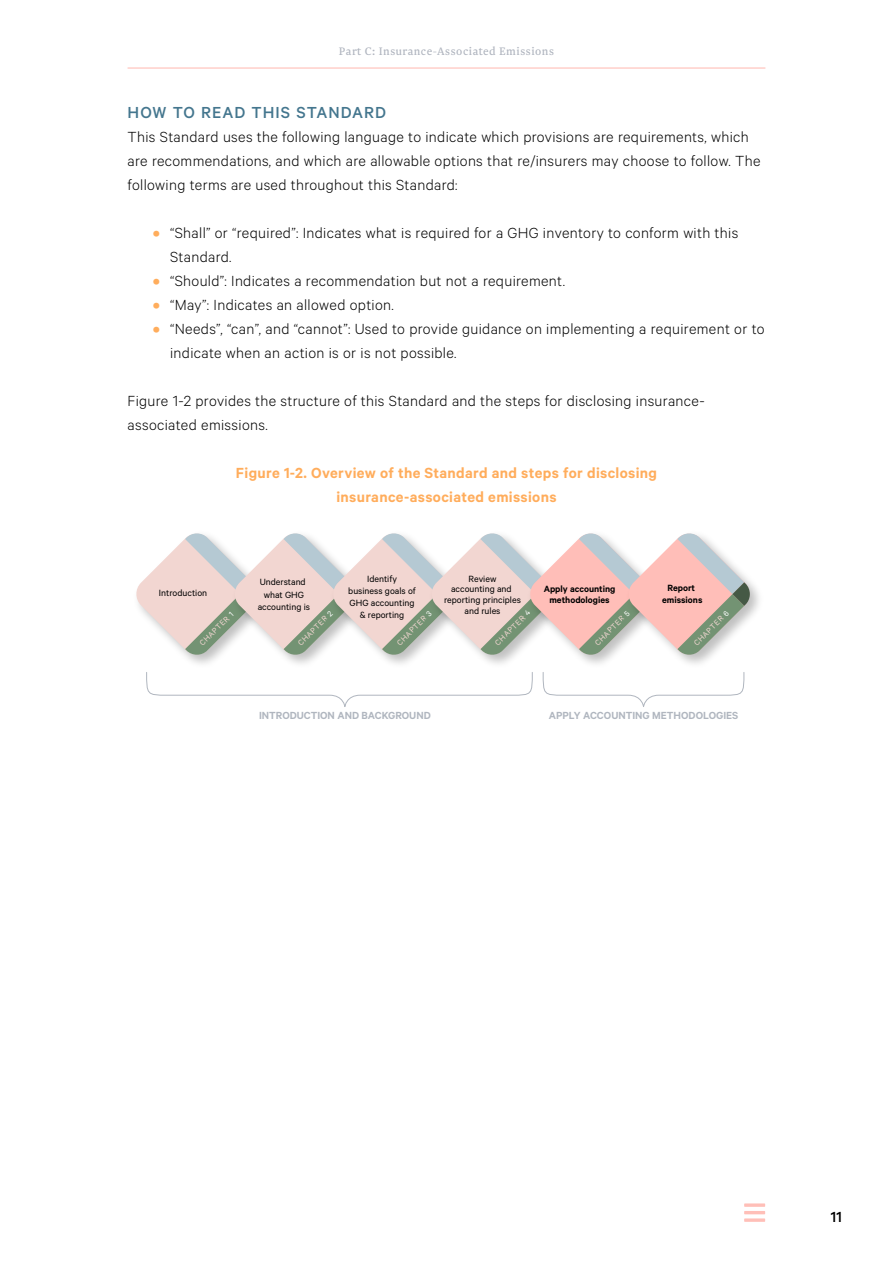
<style>
.page{position:relative;width:893px;height:1263px;background:#fff}
.page>*{position:absolute;margin:0;border:0;box-sizing:border-box;transform-origin:0 0}
.t1{font:500 18px "Calibre";letter-spacing:.05em;color:#44768e}
.t2{font:300 16.5px/24px "Calibre";letter-spacing:.02em;color:#000}
.Image_caption{font:600 16.5px/24px "Calibre";letter-spacing:.02em;color:#ffad5c;text-align:center}
.t3{font:500 16.5px "Calibre";color:#000}
.t4{font:12.75px "Newzald";letter-spacing:.04em;color:#b0b5bf}
.t5{font:600 11.55px "Calibre";color:#b0b6bf}
.t6{font:10.2px/12.1px "Calibre";color:#000;text-align:center}
.t7{font:600 10.2px/10.8px "Calibre";color:#000;text-align:center}
.t8{font:8.7px "Calibre";color:#f2d6d1}
.s1{font-weight:900;color:#ffad5c}
.s2{color:#fff}
</style>
<div class="page">
<hr style="left:128px;top:67px;width:637px;height:2px;background:#ffbfb8">
<svg style="left:135px;top:532px;width:616px;height:124px"></svg>
<svg style="left:146px;top:672px;width:387px;height:35px"></svg>
<svg style="left:542px;top:672px;width:203px;height:35px"></svg>
<svg style="left:744px;top:1203px;width:21px;height:4px"></svg>
<hr style="left:744px;top:1211px;width:21px;height:3px;background:#ffbfb8">
<svg style="left:744px;top:1218px;width:21px;height:4px"></svg>
<p class="t4" style="left:339px;top:43px;width:217px">Part C: Insurance-Associated Emissions</p>
<p class="t1" style="left:128px;top:101px;width:260px">HOW TO READ THIS STANDARD</p>
<p class="t2" style="left:128px;top:124px;width:634px">This Standard uses the following language to indicate which provisions are requirements, which are recommendations, and which are allowable options that re/insurers may choose to follow. The following terms are used throughout this Standard:</p>
<p class="t2" style="left:170px;top:220px;width:570px;text-indent:-17px"><span class="s1">•</span> “Shall” or “required”: Indicates what is required for a GHG inventory to conform with this<br>Standard.</p>
<p class="t2" style="left:153px;top:268px;width:414px"><span class="s1">•</span> “Should”: Indicates a recommendation but not a requirement.</p>
<p class="t2" style="left:153px;top:292px;width:242px"><span class="s1">•</span> “May”: Indicates an allowed option.</p>
<p class="t2" style="left:170px;top:316px;width:596px;text-indent:-17px"><span class="s1">•</span> “Needs”, “can”, and “cannot”: Used to provide guidance on implementing a requirement or to indicate when an action is or is not possible.</p>
<p class="t2" style="left:128px;top:388px;width:579px">Figure 1-2 provides the structure of this Standard and the steps for disclosing insurance&shy;associated emissions.</p>
<p class="Image_caption" style="left:236px;top:460px;width:423px">Figure 1-2. Overview of the Standard and steps for disclosing insurance-associated emissions</p>
<p class="t6" style="left:258px;top:576px;width:54px">Understand what GHG accounting is</p>
<p class="t6" style="left:348px;top:572px;width:69px">Identify<br>business goals of<br>GHG accounting &amp; reporting</p>
<p class="t6" style="left:159px;top:586px;width:50px">Introduction</p>
<p class="t8" style="left:197px;top:641px;width:46px;rotate:-45deg">CHAPTER <span class="s2">1</span></p>
<p class="t8" style="left:295px;top:641px;width:47px;rotate:-45deg">CHAPTER <span class="s2">2</span></p>
<p class="t8" style="left:394px;top:640px;width:47px;rotate:-45deg">CHAPTER <span class="s2">3</span></p>
<p class="t6" style="left:444px;top:573px;width:78px;line-height:10.8px">Review<br>accounting and reporting principles and rules</p>
<p class="t8" style="left:493px;top:640px;width:47px;rotate:-45deg">CHAPTER <span class="s2">4</span></p>
<p class="t7" style="left:544px;top:584px;width:73px">Apply accounting methodologies</p>
<p class="t7" style="left:662px;top:581px;width:42px;line-height:12.1px">Report emissions</p>
<p class="t8" style="left:691px;top:641px;width:47px;rotate:-45deg">CHAPTER <span class="s2">6</span></p>
<p class="t8" style="left:592px;top:640px;width:47px;rotate:-45deg">CHAPTER <span class="s2">5</span></p>
<p class="t5" style="left:259px;top:709px;width:173px">INTRODUCTION AND BACKGROUND</p>
<p class="t5" style="left:549px;top:709px;width:191px">APPLY ACCOUNTING METHODOLOGIES</p>
<p class="t3" style="left:831px;top:1207px;width:13px">11</p>
</div>
